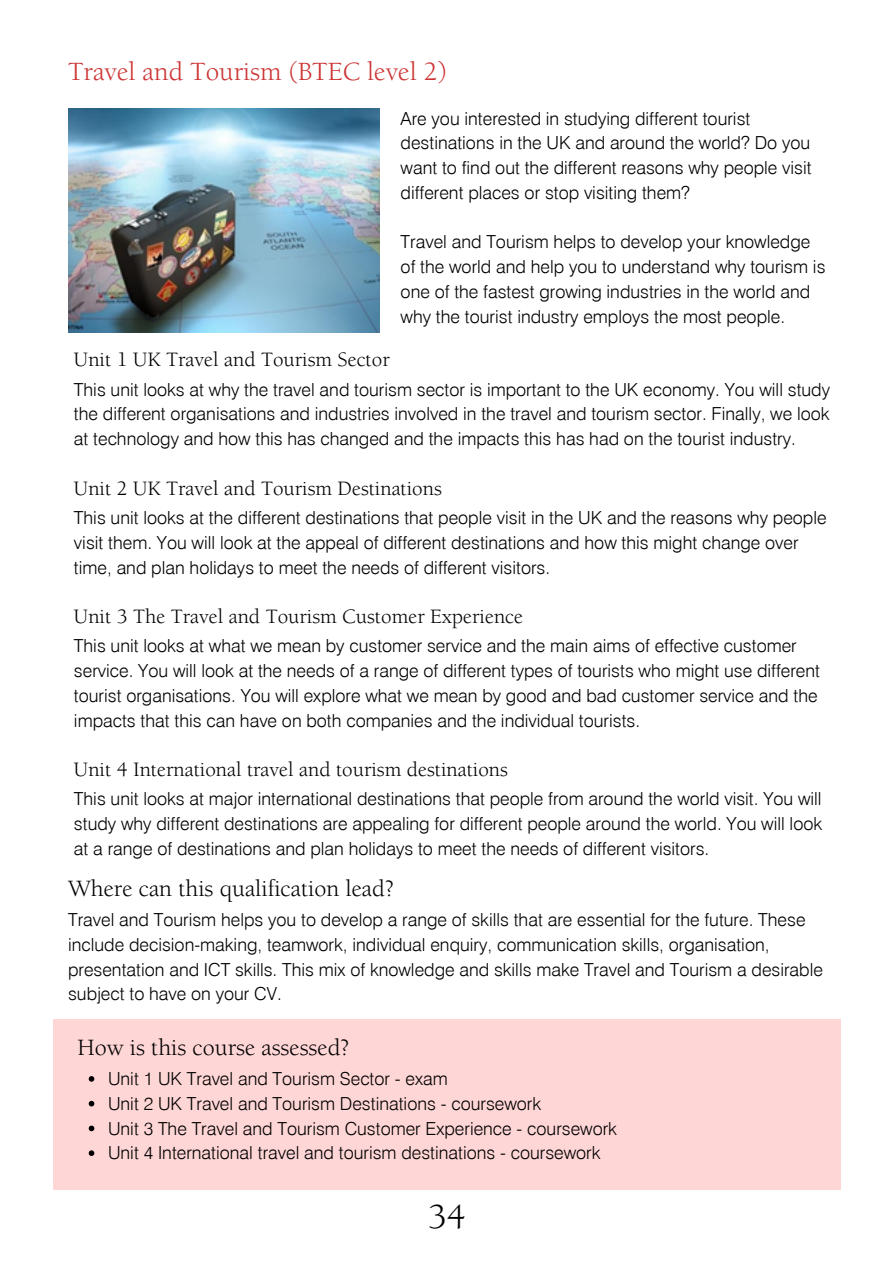
<style>
.page{position:relative;width:894px;height:1264px;background:#fff}
.page>*{position:absolute;margin:0;border:0;box-sizing:border-box;transform-origin:0 0}
.t1{font:36px "Berkeley Pro";color:#000}
.t2{font:27px "Berkeley Pro";color:#c33}
.t3{font:24px "Berkeley Pro";color:#000}
.t4{font:21px "Berkeley Pro";color:#000}
.t5{font:300 18px/24.8px "Swiss 721 BT";color:#000}
</style>
<div class="page">
<img style="left:68px;top:108px;width:311px;height:224px">
<div style="left:53px;top:1018px;width:787px;height:171px;background:#ffd6d6"></div>
<svg style="left:89px;top:1076px;width:5px;height:5px"></svg>
<svg style="left:89px;top:1100px;width:5px;height:6px"></svg>
<svg style="left:89px;top:1125px;width:5px;height:6px"></svg>
<svg style="left:89px;top:1150px;width:5px;height:5px"></svg>
<p class="t2" style="left:68px;top:61px;width:380px">Travel and Tourism (BTEC level 2)</p>
<p class="t5" style="left:400px;top:106px;width:412px">Are you interested in studying different tourist destinations in the UK and around the world? Do you want to find out the different reasons why people visit different places or stop visiting them?</p>
<p class="t5" style="left:400px;top:229px;width:426px">Travel and Tourism helps to develop your knowledge of the world and help you to understand why tourism is one of the fastest growing industries in the world and why the tourist industry employs the most people.</p>
<p class="t4" style="left:74px;top:351px;width:317px">Unit 1 UK Travel and Tourism Sector</p>
<p class="t5" style="left:74px;top:377px;width:757px;text-align:justify">This unit looks at why the travel and tourism sector is important to the UK economy. You will study the different organisations and industries involved in the travel and tourism sector. Finally, we look at technology and how this has changed and the impacts this has had on the tourist industry.</p>
<h2 class="t4" style="left:74px;top:480px;width:369px">Unit 2 UK Travel and Tourism Destinations</h2>
<p class="t5" style="left:74px;top:505px;width:754px">This unit looks at the different destinations that people visit in the UK and the reasons why people visit them. You will look at the appeal of different destinations and how this might change over time, and plan holidays to meet the needs of different visitors.</p>
<p class="t4" style="left:74px;top:608px;width:450px">Unit 3 The Travel and Tourism Customer Experience</p>
<p class="t5" style="left:74px;top:633px;width:747px">This unit looks at what we mean by customer service and the main aims of effective customer service. You will look at the needs of a range of different types of tourists who might use different tourist organisations. You will explore what we mean by good and bad customer service and the impacts that this can have on both companies and the individual tourists.</p>
<p class="t4" style="left:74px;top:761px;width:435px">Unit 4 International travel and tourism destinations</p>
<p class="t5" style="left:74px;top:786px;width:749px;text-align:justify">This unit looks at major international destinations that people from around the world visit. You will study why different destinations are appealing for different people around the world. You will look at a range of destinations and plan holidays to meet the needs of different visitors.</p>
<p class="t3" style="left:68px;top:878px;width:327px">Where can this qualification lead?</p>
<p class="t5" style="left:68px;top:907px;width:756px">Travel and Tourism helps you to develop a range of skills that are essential for the future. These include decision-making, teamwork, individual enquiry, communication skills, organisation, presentation and ICT skills. This mix of knowledge and skills make Travel and Tourism a desirable subject to have on your CV.</p>
<p class="t3" style="left:77px;top:1037px;width:273px">How is this course assessed?</p>
<p class="t5" style="left:108px;top:1066px;width:341px">Unit 1 UK Travel and Tourism Sector - exam</p>
<p class="t5" style="left:108px;top:1090px;width:434px">Unit 2 UK Travel and Tourism Destinations - coursework</p>
<p class="t5" style="left:108px;top:1115px;width:510px">Unit 3 The Travel and Tourism Customer Experience - coursework</p>
<p class="t5" style="left:108px;top:1140px;width:494px">Unit 4 International travel and tourism destinations - coursework</p>
<p class="t1" style="left:428px;top:1202px;width:39px">34</p>
</div>
